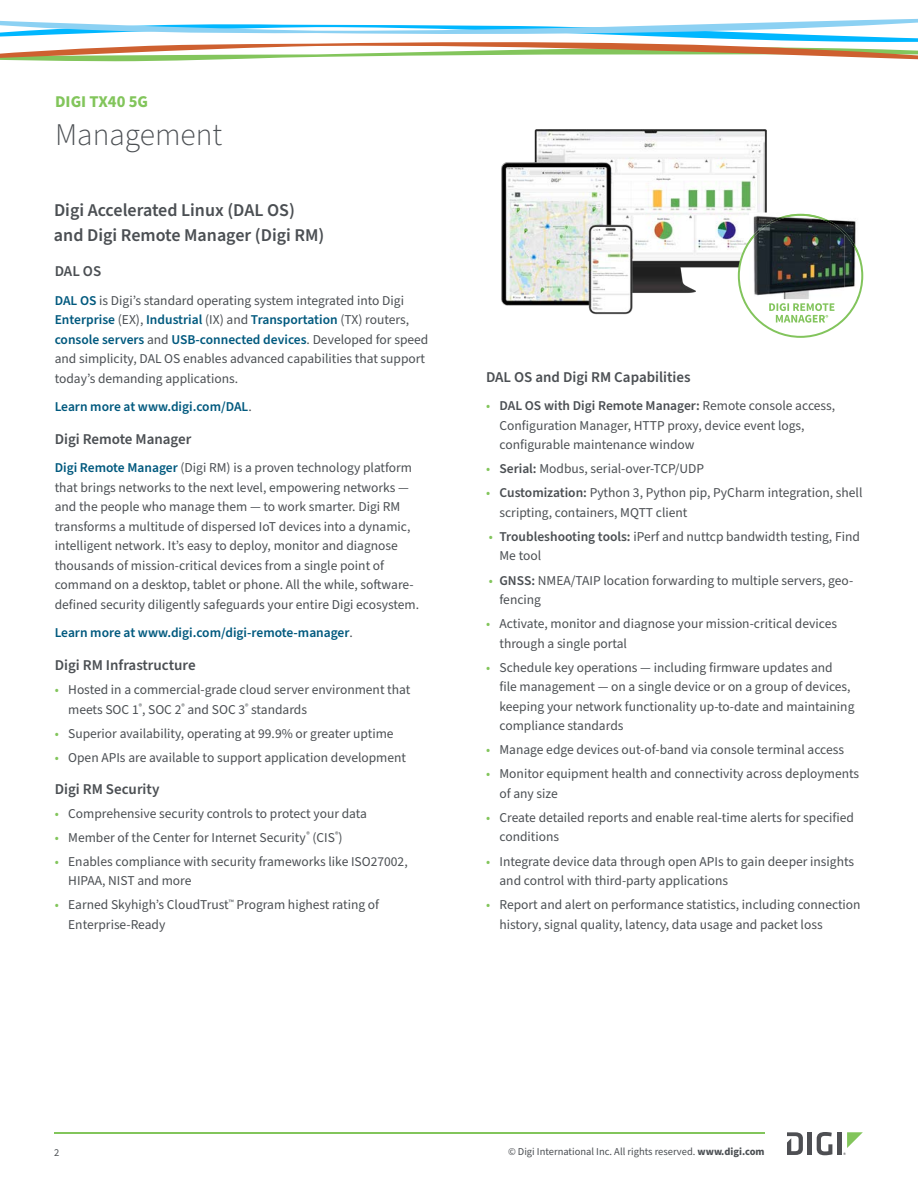
<style>
.page{position:relative;width:918px;height:1188px;background:#fff}
.page>*{position:absolute;margin:0;border:0;box-sizing:border-box;transform-origin:0 0}
.Intro_NEW{font:300 31.5px "Source Sans Pro";color:#4b4f53}
.Subhead_1_NEW{font:600 18px/25.5px "Source Sans Pro";color:#4b4f53}
.Intro_NEW-2{font:700 16.5px "Source Sans Pro";color:#82c55b}
.Bullets_NEW{font:600 15px "Source Sans Pro";color:#4b4f53}
.Subhead_1_NEW-2{font:600 15px "Source Sans Pro";color:#4b4f53}
.Body_Copy_NEW{font:600 15px "Source Sans Pro";color:#4b4f53}
.Bullets_NEW-2{font:13.5px/19.5px "Source Sans Pro";color:#4b4f53}
.Body_Copy_NEW-2{font:13.5px/19.5px "Source Sans Pro";color:#4b4f53}
.Body_Copy_NEW-3{font:600 13.5px "Source Sans Pro";color:#00597e}
.t1{font:10.5px "Source Sans Pro";color:#4b4f53}
.s1{font-weight:600;color:#00597e}
.s2{font-weight:400;color:#4b4f53}
.s3{color:#82c55b}
.s4{font-weight:600}
.s5{font-weight:700}
</style>
<div class="page">
<hr style="left:54px;top:1132px;width:711px;height:2px;background:#82c55b">
<hr style="left:808px;top:1132px;width:4px;height:23px;background:#4e4f53">
<svg style="left:817px;top:1132px;width:15px;height:23px"></svg>
<hr style="left:837px;top:1132px;width:4px;height:23px;background:#4e4f53">
<svg style="left:787px;top:1132px;width:16px;height:23px"></svg>
<svg style="left:843px;top:1132px;width:20px;height:23px"></svg>
<svg style="left:0;top:18px;width:918px;height:44px"></svg>
<img style="left:501px;top:129px;width:266px;height:186px">
<img style="left:749px;top:213px;width:56px;height:1px">
<svg style="left:738px;top:214px;width:125px;height:124px"></svg>
<p class="Intro_NEW-2" style="left:55px;top:90px;width:95px">DIGI TX40 5G</p>
<p class="Intro_NEW" style="left:55px;top:113px;width:169px">Management</p>
<p class="Subhead_1_NEW" style="left:54px;top:198px;width:272px">Digi Accelerated Linux (DAL OS) and Digi Remote Manager (Digi RM)</p>
<p class="Body_Copy_NEW" style="left:55px;top:261px;width:48px">DAL OS</p>
<p class="Body_Copy_NEW-2" style="left:55px;top:291px;width:375px"><span class="s1">DAL OS</span> is Digi’s standard operating system integrated into Digi <span class="s1">Enterprise</span> (EX), <span class="s1">Industrial</span> (IX) and <span class="s1">Transportation</span> (TX) routers, <span class="s1">console servers</span> and <span class="s1">USB-connected devices</span>. Developed for speed and simplicity, DAL OS enables advanced capabilities that support today’s demanding applications.</p>
<p class="Body_Copy_NEW-3" style="left:55px;top:398px;width:199px">Learn more at www.digi.com/DAL<span class="s2">.</span></p>
<p class="Body_Copy_NEW" style="left:55px;top:429px;width:138px">Digi Remote Manager</p>
<p class="Body_Copy_NEW-2" style="left:55px;top:459px;width:366px"><span class="s1">Digi Remote Manager</span> (Digi RM) is a proven technology platform that brings networks to the next level, empowering networks — and the people who manage them — to work smarter. Digi RM transforms a multitude of dispersed IoT devices into a dynamic, intelligent network. It’s easy to deploy, monitor and diagnose thousands of mission-critical devices from a single point of command on a desktop, tablet or phone. All the while, software&shy;defined security diligently safeguards your entire Digi ecosystem.</p>
<p class="Body_Copy_NEW-3" style="left:55px;top:624px;width:300px">Learn more at www.digi.com/digi-remote-manager<span class="s2">.</span></p>
<p class="Bullets_NEW" style="left:55px;top:655px;width:142px">Digi RM Infrastructure</p>
<p class="Bullets_NEW-2" style="left:68px;top:681px;width:344px;text-indent:-14px"><span class="s3">•</span> Hosted in a commercial-grade cloud server environment that meets SOC 1<sup>®</sup>, SOC 2<sup>®</sup> and SOC 3<sup>®</sup> standards</p>
<p class="Bullets_NEW-2" style="left:55px;top:724px;width:340px"><span class="s3">•</span> Superior availability, operating at 99.9% or greater uptime</p>
<p class="Bullets_NEW-2" style="left:55px;top:748px;width:353px"><span class="s3">•</span> Open APIs are available to support application development</p>
<p class="Bullets_NEW" style="left:55px;top:779px;width:106px">Digi RM Security</p>
<p class="Bullets_NEW-2" style="left:55px;top:804px;width:314px"><span class="s3">•</span> Comprehensive security controls to protect your data</p>
<p class="Bullets_NEW-2" style="left:55px;top:828px;width:289px"><span class="s3">•</span> Member of the Center for Internet Security<sup>®</sup> (CIS<sup>®</sup>)</p>
<p class="Bullets_NEW-2" style="left:68px;top:852px;width:341px;text-indent:-14px"><span class="s3">•</span> Enables compliance with security frameworks like ISO27002,<br>HIPAA, NIST and more</p>
<p class="Bullets_NEW-2" style="left:68px;top:896px;width:313px;text-indent:-14px"><span class="s3">•</span> Earned Skyhigh’s CloudTrust<sup>™</sup> Program highest rating of<br>Enterprise-Ready</p>
<p class="Subhead_1_NEW-2" style="left:486px;top:367px;width:206px">DAL OS and Digi RM Capabilities</p>
<p class="Bullets_NEW-2" style="left:500px;top:396px;width:337px;text-indent:-14px"><span class="s3">•</span> <span class="s4">DAL OS with Digi Remote Manager:</span> Remote console access,<br>Configuration Manager, HTTP proxy, device event logs, configurable maintenance window</p>
<p class="Bullets_NEW-2" style="left:486px;top:459px;width:220px"><span class="s3">•</span> <span class="s4">Serial:</span> Modbus, serial-over-TCP/UDP</p>
<p class="Bullets_NEW-2" style="left:500px;top:484px;width:364px;text-indent:-14px"><span class="s3">•</span> <span class="s4">Customization:</span> Python 3, Python pip, PyCharm integration, shell scripting, containers, MQTT client</p>
<p class="Bullets_NEW-2" style="left:500px;top:527px;width:362px;text-indent:-11px"><span class="s3">•</span> <span class="s4">Troubleshooting tools:</span> iPerf and nuttcp bandwidth testing, Find<br>Me tool</p>
<p class="Bullets_NEW-2" style="left:500px;top:571px;width:355px;text-indent:-11px"><span class="s3">•</span> <span class="s4">GNSS:</span> NMEA/TAIP location forwarding to multiple servers, geo&shy;fencing</p>
<p class="Bullets_NEW-2" style="left:500px;top:614px;width:339px;text-indent:-14px"><span class="s3">•</span> Activate, monitor and diagnose your mission-critical devices through a single portal</p>
<p class="Bullets_NEW-2" style="left:500px;top:658px;width:357px;text-indent:-14px"><span class="s3">•</span> Schedule key operations — including firmware updates and<br>file management — on a single device or on a group of devices, keeping your network functionality up-to-date and maintaining compliance standards</p>
<p class="Bullets_NEW-2" style="left:486px;top:741px;width:360px"><span class="s3">•</span> Manage edge devices out-of-band via console terminal access</p>
<p class="Bullets_NEW-2" style="left:500px;top:765px;width:361px;text-indent:-14px"><span class="s3">•</span> Monitor equipment health and connectivity across deployments of any size</p>
<p class="Bullets_NEW-2" style="left:500px;top:808px;width:356px;text-indent:-14px"><span class="s3">•</span> Create detailed reports and enable real-time alerts for specified conditions</p>
<p class="Bullets_NEW-2" style="left:500px;top:852px;width:356px;text-indent:-14px"><span class="s3">•</span> Integrate device data through open APIs to gain deeper insights and control with third-party applications</p>
<p class="Bullets_NEW-2" style="left:500px;top:895px;width:363px;text-indent:-14px"><span class="s3">•</span> Report and alert on performance statistics, including connection history, signal quality, latency, data usage and packet loss</p>
<p class="t1" style="left:54px;top:1145px;width:7px">2</p>
<p class="t1" style="left:508px;top:1144px;width:258px">© Digi International Inc. All rights reserved. <span class="s5">www.digi.com</span></p>
</div>
